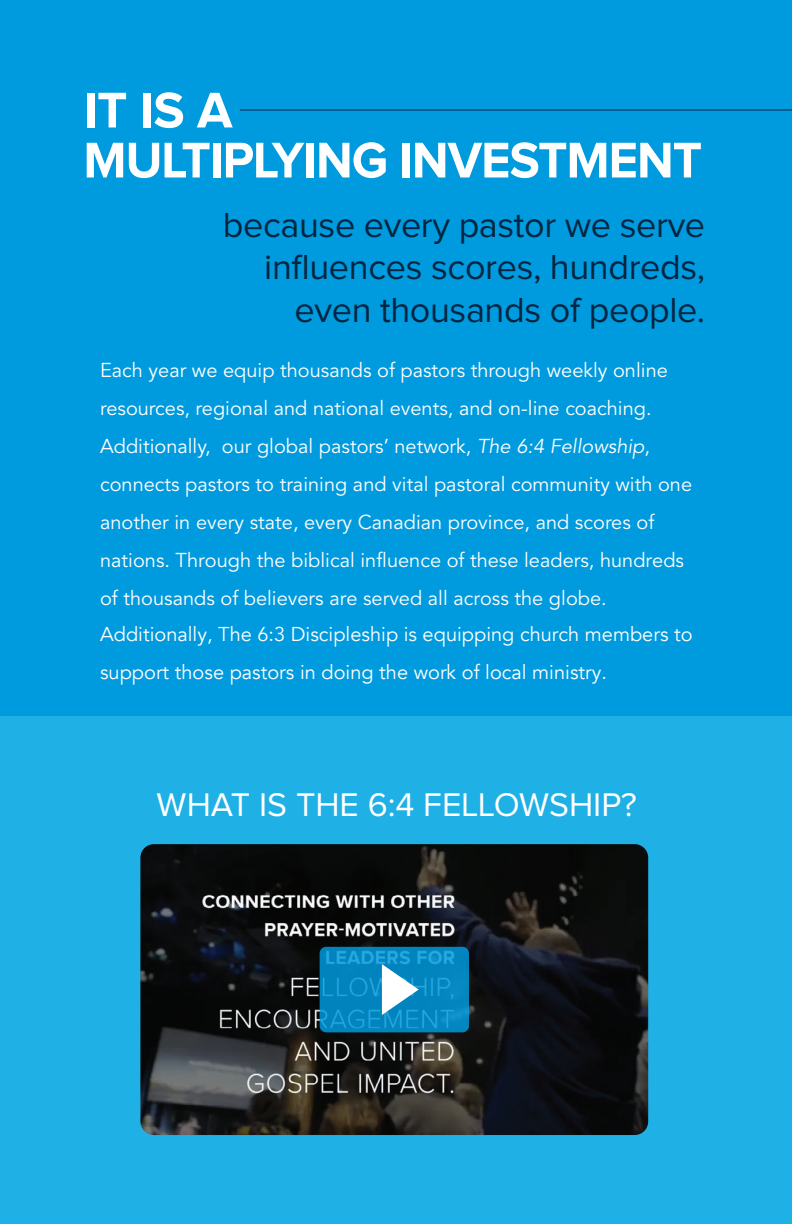
<style>
.page{position:relative;width:792px;height:1224px;background:#009bde}
.page>*{position:absolute;margin:0;border:0;box-sizing:border-box;transform-origin:0 0}
.t1{font:700 52px/50px "Proxima Nova";letter-spacing:-.02em;color:#fff}
.t2{font:36px/42px "Proxima Nova";letter-spacing:-.01em;color:#002641;text-align:right}
.t3{font:34px "Proxima Nova";color:#fff}
.t4{font:20px/37.8px "Avenir";color:#fff}
.s1{font-style:italic}
</style>
<div class="page">
<div style="left:0;top:716px;width:792px;height:508px;background:#1fb0e6"></div>
<hr style="left:240px;top:110px;width:552px;height:1px;background:#002641">
<img style="left:140px;top:844px;width:508px;height:291px">
<svg style="left:320px;top:947px;width:149px;height:85px;background:#078ac3"></svg>
<svg style="left:382px;top:964px;width:37px;height:51px;background:#7fc2df"></svg>
<h1 class="t1" style="left:83px;top:86px;width:620px">IT IS A<br>MULTIPLYING INVESTMENT</h1>
<h2 class="t2" style="left:223px;top:205px;width:484px">because every pastor we serve influences scores, hundreds, even thousands of people.</h2>
<p class="t4" style="left:100px;top:352px;width:594px">Each year we equip thousands of pastors through weekly online resources, regional and national events, and on-line coaching.<br>Additionally, our global pastors’ network, <span class="s1">The 6:4 Fellowship</span>, connects pastors to training and vital pastoral community with one another in every state, every Canadian province, and scores of nations. Through the biblical influence of these leaders, hundreds of thousands of believers are served all across the globe.<br>Additionally, The 6:3 Discipleship is equipping church members to support those pastors in doing the work of local ministry.</p>
<h3 class="t3" style="left:157px;top:786px;width:482px">WHAT IS THE 6:4 FELLOWSHIP?</h3>
</div>
